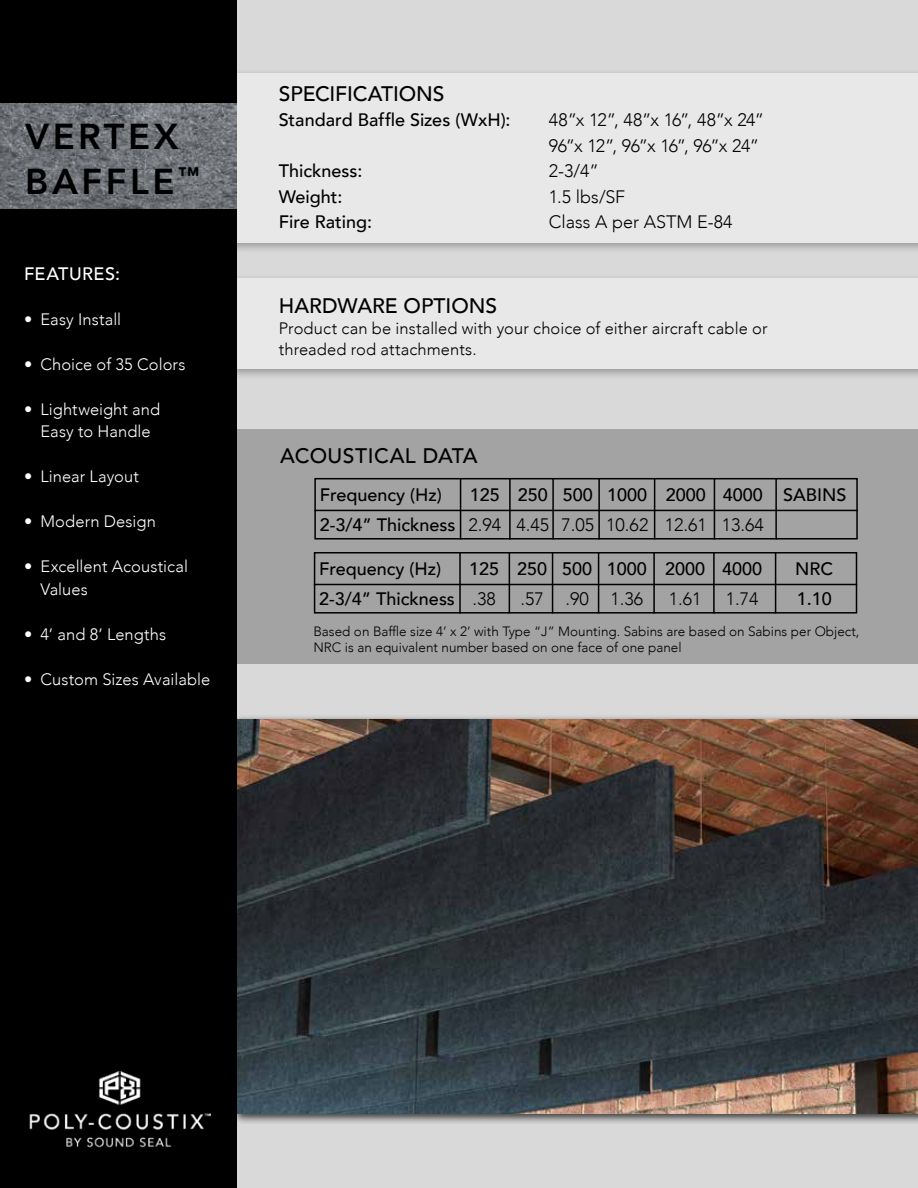
<style>
.page{position:relative;width:918px;height:1188px;background:#fff}
.page>*{position:absolute;margin:0;border:0;box-sizing:border-box;transform-origin:0 0}
.t1{font:800 36px/45px "Avenir";letter-spacing:.1em;color:#000}
.t2{font:500 21px "Avenir";color:#000}
.t3{font:500 21px "Avenir";letter-spacing:.02em;color:#000}
.t4{font:500 18px/30px "Avenir";color:#000}
.t5{font:300 18px "Avenir";color:#000}
.t6{font:300 18px/25.5px "Avenir";letter-spacing:-.025em;color:#000}
.t7{font:500 18px "Avenir";letter-spacing:.025em;color:#fff}
.t8{font:300 16.5px/22.5px "Avenir";letter-spacing:.005em;color:#fff;text-align:center}
.t9{font:300 16.5px/21px "Avenir";letter-spacing:.005em;color:#000}
.t10{font:300 13.5px/16.2px "Avenir";color:#000}
.s1{font-weight:300}
</style>
<div class="page">
<div style="left:216px;top:0;width:702px;height:1188px;background:#d9d9d9"></div>
<div style="left:230px;top:714px;width:688px;height:411px;background:#000;opacity:.75"></div>
<img style="left:236px;top:719px;width:682px;height:395px">
<div style="left:226px;top:273px;width:692px;height:107px;background:#000;opacity:.75"></div>
<div style="left:231px;top:278px;width:687px;height:91px;background:#e8e8e8"></div>
<div style="left:223px;top:68px;width:695px;height:186px;background:#000;opacity:.75"></div>
<div style="left:228px;top:73px;width:690px;height:169px;background:#e8e8e8"></div>
<div style="left:237px;top:430px;width:681px;height:234px;background:#a3a3a3"></div>
<div style="left:314px;top:478px;width:544px;height:62px;border:2px solid #000"></div>
<hr style="left:314px;top:510px;width:544px;height:1px;background:#000">
<hr style="left:460px;top:478px;width:1px;height:62px;background:#000">
<hr style="left:509px;top:479px;width:2px;height:61px;background:#000">
<hr style="left:552px;top:478px;width:2px;height:62px;background:#000">
<hr style="left:598px;top:478px;width:2px;height:62px;background:#000">
<hr style="left:654px;top:479px;width:1px;height:61px;background:#000">
<hr style="left:714px;top:479px;width:1px;height:61px;background:#000">
<hr style="left:775px;top:479px;width:2px;height:61px;background:#000">
<div style="left:314px;top:552px;width:543px;height:62px;border:2px solid #000"></div>
<hr style="left:314px;top:584px;width:543px;height:1px;background:#000">
<hr style="left:459px;top:552px;width:2px;height:62px;background:#000">
<hr style="left:509px;top:553px;width:1px;height:61px;background:#000">
<hr style="left:552px;top:552px;width:1px;height:62px;background:#000">
<hr style="left:598px;top:552px;width:1px;height:62px;background:#000">
<hr style="left:653px;top:553px;width:2px;height:61px;background:#000">
<hr style="left:713px;top:553px;width:2px;height:61px;background:#000">
<hr style="left:775px;top:553px;width:1px;height:61px;background:#000">
<div style="left:0;top:0;width:236px;height:1188px;background:#000"></div>
<img style="left:0;top:103px;width:236px;height:105px">
<img style="left:29px;top:1071px;width:181px;height:77px">
<h1 class="t1" style="left:25px;top:114px;width:175px">VERTEX<br>BAFFLE<sup>™</sup></h1>
<p class="t7" style="left:24px;top:258px;width:98px">FEATURES:</p>
<p class="t8" style="left:24px;top:308px;width:99px">• Easy Install</p>
<p class="t8" style="left:24px;top:353px;width:163px">• Choice of 35 Colors</p>
<p class="t8" style="left:24px;top:398px;width:138px">• Lightweight and<br>Easy to Handle</p>
<p class="t8" style="left:24px;top:465px;width:116px">• Linear Layout</p>
<p class="t8" style="left:24px;top:510px;width:133px">• Modern Design</p>
<p class="t8" style="left:41px;top:555px;width:149px;text-align:left;text-indent:-16px">• Excellent Acoustical<br>Values</p>
<p class="t8" style="left:24px;top:623px;width:144px">• 4’ and 8’ Lengths</p>
<p class="t8" style="left:24px;top:668px;width:188px">• Custom Sizes Available</p>
<p class="t2" style="left:279px;top:75px;width:167px">SPECIFICATIONS</p>
<p class="t4" style="left:279px;top:104px;width:233px">Standard Baffle Sizes (WxH):</p>
<p class="t6" style="left:549px;top:107px;width:217px">48”x 12”, 48”x 16”, 48”x 24”<br>96”x 12”, 96”x 16”, 96”x 24”</p>
<p class="t4" style="left:279px;top:155px;width:85px">Thickness:</p>
<p class="t5" style="left:549px;top:160px;width:52px">2-3/4”</p>
<p class="t4" style="left:279px;top:181px;width:65px">Weight:</p>
<p class="t5" style="left:549px;top:186px;width:78px">1.5 lbs/SF</p>
<p class="t4" style="left:279px;top:206px;width:95px">Fire Rating:</p>
<p class="t5" style="left:549px;top:211px;width:185px">Class A per ASTM E-84</p>
<p class="t2" style="left:279px;top:287px;width:220px">HARDWARE OPTIONS</p>
<p class="t9" style="left:279px;top:318px;width:490px">Product can be installed with your choice of either aircraft cable or threaded rod attachments.</p>
<p class="t3" style="left:280px;top:438px;width:199px">ACOUSTICAL DATA</p>
<p class="t4" style="left:320px;top:479px;width:124px">Frequency (Hz)</p>
<p class="t4" style="left:320px;top:479px;width:528px;text-indent:150px">125 250 500 1000 2000 4000 SABINS<br>2-3/4” Thickness <span class="s1">2.94 4.45 7.05 10.62 12.61 13.64</span></p>
<p class="t4" style="left:319px;top:553px;width:124px">Frequency (Hz)</p>
<p class="t4" style="left:469px;top:553px;width:295px">125 250 500 1000 2000 4000</p>
<p class="t4" style="left:795px;top:553px;width:39px">NRC</p>
<p class="t4" style="left:319px;top:583px;width:178px">2-3/4” Thickness <span class="s1">.38</span></p>
<p class="t5" style="left:521px;top:588px;width:124px">.57 .90 1.36</p>
<p class="t5" style="left:669px;top:588px;width:34px">1.61</p>
<p class="t5" style="left:726px;top:588px;width:34px">1.74</p>
<p class="t4" style="left:797px;top:583px;width:37px">1.10</p>
<p class="t10" style="left:313px;top:623px;width:547px">Based on Baffle size 4’ x 2’ with Type “J” Mounting. Sabins are based on Sabins per Object,<br>NRC is an equivalent number based on one face of one panel</p>
</div>
